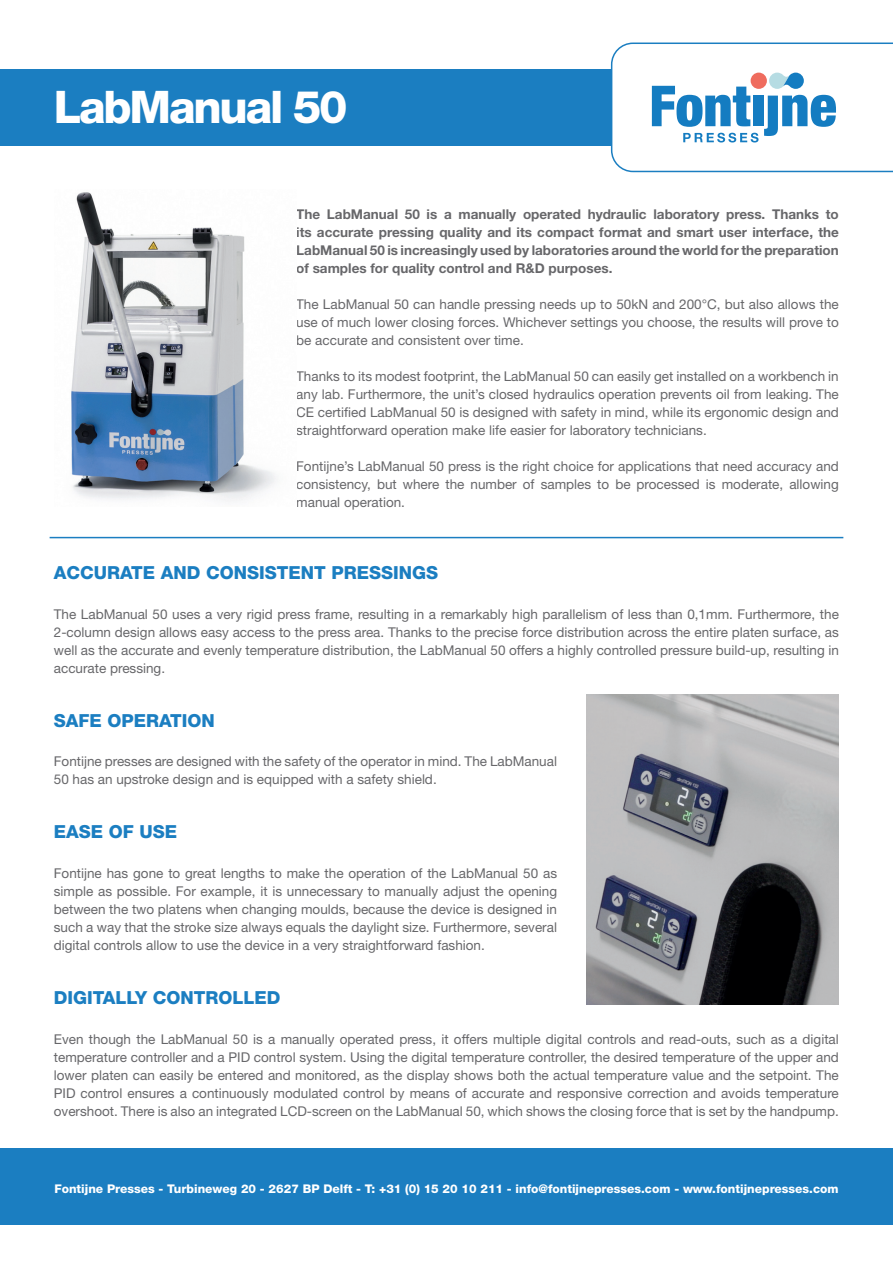
<style>
.page{position:relative;width:893px;height:1263px;background:#fff}
.page>*{position:absolute;margin:0;border:0;box-sizing:border-box;transform-origin:0 0}
.t1{font:800 45px "Helvetica Neue LT Std";letter-spacing:-.05em;color:#fff}
.t2{font:800 18px "Helvetica Neue LT Std";color:#1b7ec1}
.t3{font:13.5px/18px "Helvetica Neue LT Std";color:#67676a;text-align:justify}
.t4{font:700 13.5px/18px "Helvetica Neue LT Std";color:#67676a;text-align:justify}
.t5{font:800 12px "Helvetica Neue LT Std";color:#fff}
</style>
<div class="page">
<div style="left:0;top:69px;width:617px;height:76px;background:#1b7ec1"></div>
<img style="left:71px;top:192px;width:205px;height:309px">
<img style="left:587px;top:695px;width:252px;height:310px">
<svg style="left:611px;top:43px;width:282px;height:129px"></svg>
<div style="left:0;top:1148px;width:893px;height:77px;background:#1b7ec1"></div>
<hr style="left:50px;top:537px;width:793px;height:1px;background:#1b7ec1">
<h1 class="t1" style="left:54px;top:80px;width:295px">LabManual 50</h1>
<p class="t4" style="left:296px;top:205px;width:544px">The LabManual 50 is a manually operated hydraulic laboratory press. Thanks to its accurate pressing quality and its compact format and smart user interface, the LabManual 50 is increasingly used by laboratories around the world for the preparation of samples for quality control and R&amp;D purposes.</p>
<p class="t3" style="left:296px;top:295px;width:544px">The LabManual 50 can handle pressing needs up to 50kN and 200°C, but also allows the use of much lower closing forces. Whichever settings you choose, the results will prove to be accurate and consistent over time.</p>
<p class="t3" style="left:296px;top:367px;width:544px">Thanks to its modest footprint, the LabManual 50 can easily get installed on a workbench in any lab. Furthermore, the unit’s closed hydraulics operation prevents oil from leaking. The CE certified LabManual 50 is designed with safety in mind, while its ergonomic design and straightforward operation make life easier for laboratory technicians.</p>
<p class="t3" style="left:296px;top:457px;width:544px">Fontijne’s LabManual 50 press is the right choice for applications that need accuracy and consistency, but where the number of samples to be processed is moderate, allowing manual operation.</p>
<h2 class="t2" style="left:54px;top:562px;width:386px">ACCURATE AND CONSISTENT PRESSINGS</h2>
<p class="t3" style="left:54px;top:605px;width:787px">The LabManual 50 uses a very rigid press frame, resulting in a remarkably high parallelism of less than 0,1mm. Furthermore, the 2-column design allows easy access to the press area. Thanks to the precise force distribution across the entire platen surface, as well as the accurate and evenly temperature distribution, the LabManual 50 offers a highly controlled pressure build-up, resulting in accurate pressing.</p>
<h2 class="t2" style="left:54px;top:710px;width:163px">SAFE OPERATION</h2>
<p class="t3" style="left:54px;top:752px;width:505px">Fontijne presses are designed with the safety of the operator in mind. The LabManual<br>50 has an upstroke design and is equipped with a safety shield.</p>
<h2 class="t2" style="left:54px;top:821px;width:125px">EASE OF USE</h2>
<p class="t3" style="left:54px;top:864px;width:505px">Fontijne has gone to great lengths to make the operation of the LabManual 50 as simple as possible. For example, it is unnecessary to manually adjust the opening between the two platens when changing moulds, because the device is designed in such a way that the stroke size always equals the daylight size. Furthermore, several digital controls allow to use the device in a very straightforward fashion.</p>
<h2 class="t2" style="left:54px;top:987px;width:228px">DIGITALLY CONTROLLED</h2>
<p class="t3" style="left:54px;top:1030px;width:786px">Even though the LabManual 50 is a manually operated press, it offers multiple digital controls and read-outs, such as a digital temperature controller and a PID control system. Using the digital temperature controller, the desired temperature of the upper and lower platen can easily be entered and monitored, as the display shows both the actual temperature value and the setpoint. The PID control ensures a continuously modulated control by means of accurate and responsive correction and avoids temperature overshoot. There is also an integrated LCD-screen on the LabManual 50, which shows the closing force that is set by the handpump.</p>
<p class="t5" style="left:54px;top:1181px;width:786px">Fontijne Presses - Turbineweg 20 - 2627 BP Delft - T: +31 (0) 15 20 10 211 - info@fontijnepresses.com - www.fontijnepresses.com</p>
</div>
